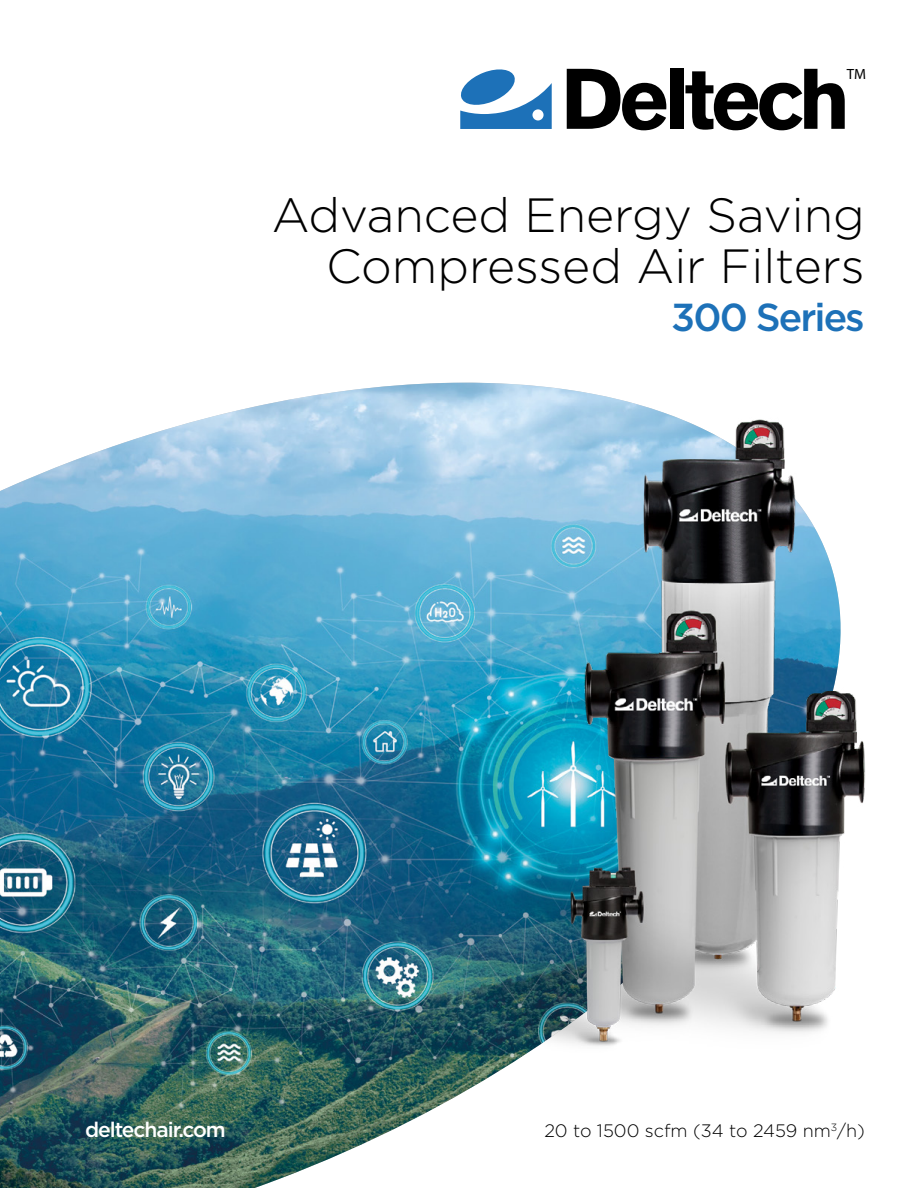
<style>
.page{position:relative;width:918px;height:1188px;background:#fff}
.page>*{position:absolute;margin:0;border:0;box-sizing:border-box;transform-origin:0 0}
.t1{font:300 48px/51px "Gotham";color:#000;text-align:right}
.t2{font:500 39px "Gotham";letter-spacing:-.05em;color:#1d71b8}
.t3{font:500 21px "Gotham";letter-spacing:-.05em;color:#fff}
.t4{font:300 18px "Gotham";color:#000}
.t5{font:14.85px "Myriad Pro";color:#000}
</style>
<div class="page">
<img style="left:0;top:393px;width:486px;height:795px">
<svg style="left:567px;top:69px;width:99px;height:61px"></svg>
<div style="left:670px;top:69px;width:14px;height:60px;background:#000"></div>
<svg style="left:685px;top:69px;width:160px;height:61px"></svg>
<svg style="left:460px;top:69px;width:92px;height:60px"></svg>
<img style="left:329px;top:382px;width:536px;height:697px">
<p class="t5" style="left:847px;top:65px;width:21px">TM</p>
<p class="t1" style="left:272px;top:188px;width:595px">Advanced Energy Saving<br>Compressed Air Filters</p>
<p class="t2" style="left:671px;top:292px;width:195px">300 Series</p>
<p class="t3" style="left:85px;top:1116px;width:142px">deltechair.com</p>
<p class="t4" style="left:544px;top:1119px;width:322px">20 to 1500 scfm (34 to 2459 nm<sup>3</sup>/h)</p>
</div>
